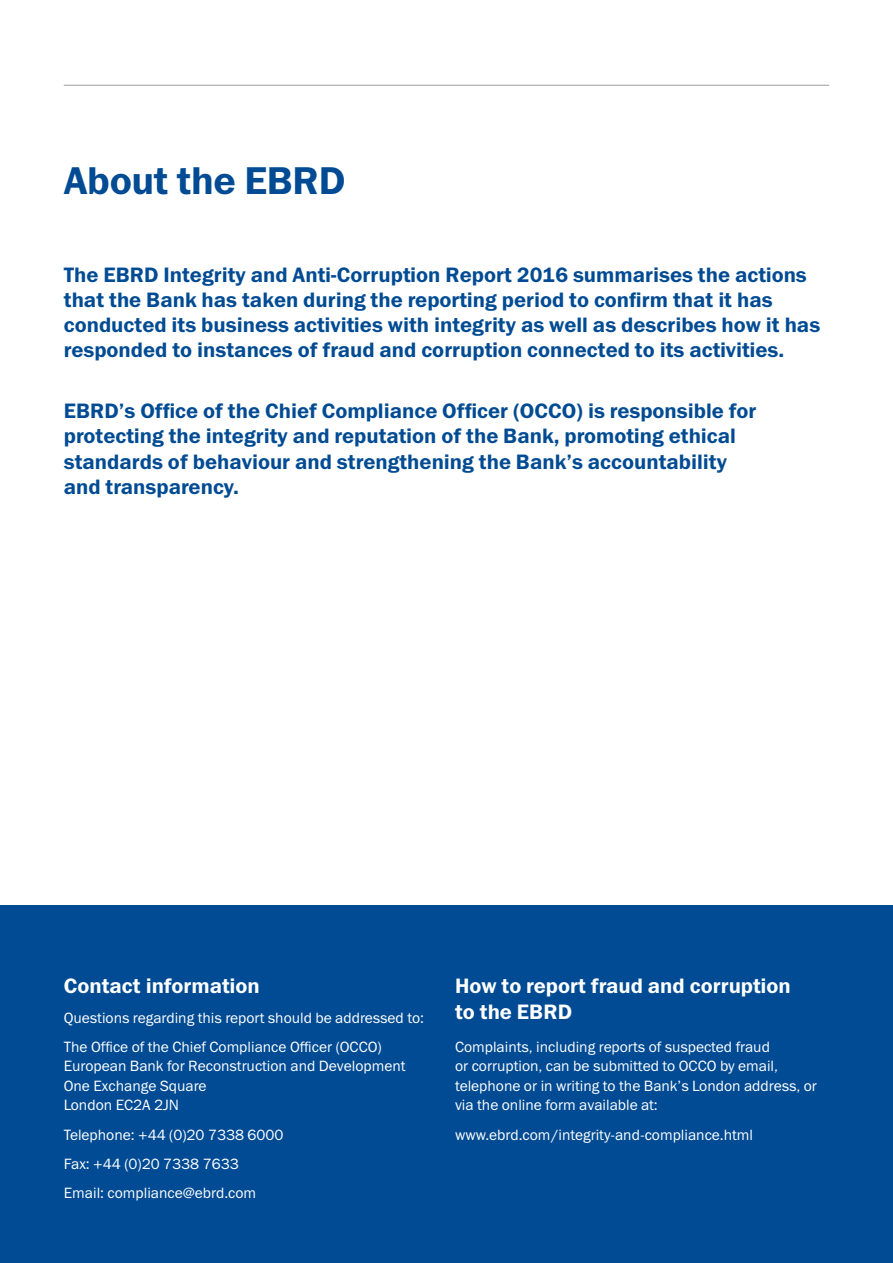
<style>
.page{position:relative;width:893px;height:1263px;background:#fff}
.page>*{position:absolute;margin:0;border:0;box-sizing:border-box;transform-origin:0 0}
.t1{font:39px "Franklin Gothic Demi ITC";letter-spacing:-.01em;color:#004b93}
.t2{font:21px/25.2px "Franklin Gothic Demi ITC";color:#004b93}
.t3{font:21px/25.2px "Franklin Gothic Demi ITC";color:#fff}
.t4{font:15px/19.5px "Franklin Gothic Book ITC";color:#fff}
</style>
<div class="page">
<hr style="left:64px;top:85px;width:765px;height:1px;background:#9d9d9c">
<div style="left:0;top:906px;width:893px;height:357px;background:#004b93"></div>
<h1 class="t1" style="left:64px;top:157px;width:283px">About the EBRD</h1>
<p class="t2" style="left:64px;top:262px;width:758px">The EBRD Integrity and Anti-Corruption Report 2016 summarises the actions that the Bank has taken during the reporting period to confirm that it has conducted its business activities with integrity as well as describes how it has responded to instances of fraud and corruption connected to its activities.</p>
<p class="t2" style="left:64px;top:399px;width:694px">EBRD’s Office of the Chief Compliance Officer (OCCO) is responsible for protecting the integrity and reputation of the Bank, promoting ethical standards of behaviour and strengthening the Bank’s accountability and transparency.</p>
<p class="t3" style="left:64px;top:974px;width:197px">Contact information</p>
<p class="t4" style="left:64px;top:1003px;width:362px;line-height:29.2px">Questions regarding this report should be addressed to:<br>The Office of the Chief Compliance Officer (OCCO)</p>
<p class="t4" style="left:64px;top:1056px;width:343px">European Bank for Reconstruction and Development<br>One Exchange Square<br>London EC2A 2JN</p>
<p class="t4" style="left:64px;top:1120px;width:221px;line-height:29.2px">Telephone: +44 (0)20 7338 6000<br>Fax: +44 (0)20 7338 7633<br>Email: compliance@ebrd.com</p>
<p class="t3" style="left:455px;top:974px;width:337px">How to report fraud and corruption to the EBRD</p>
<p class="t4" style="left:455px;top:1037px;width:363px">Complaints, including reports of suspected fraud<br>or corruption, can be submitted to OCCO by email, telephone or in writing to the Bank’s London address, or via the online form available at:</p>
<p class="t4" style="left:455px;top:1124px;width:300px">www.ebrd.com/integrity-and-compliance.html</p>
</div>
